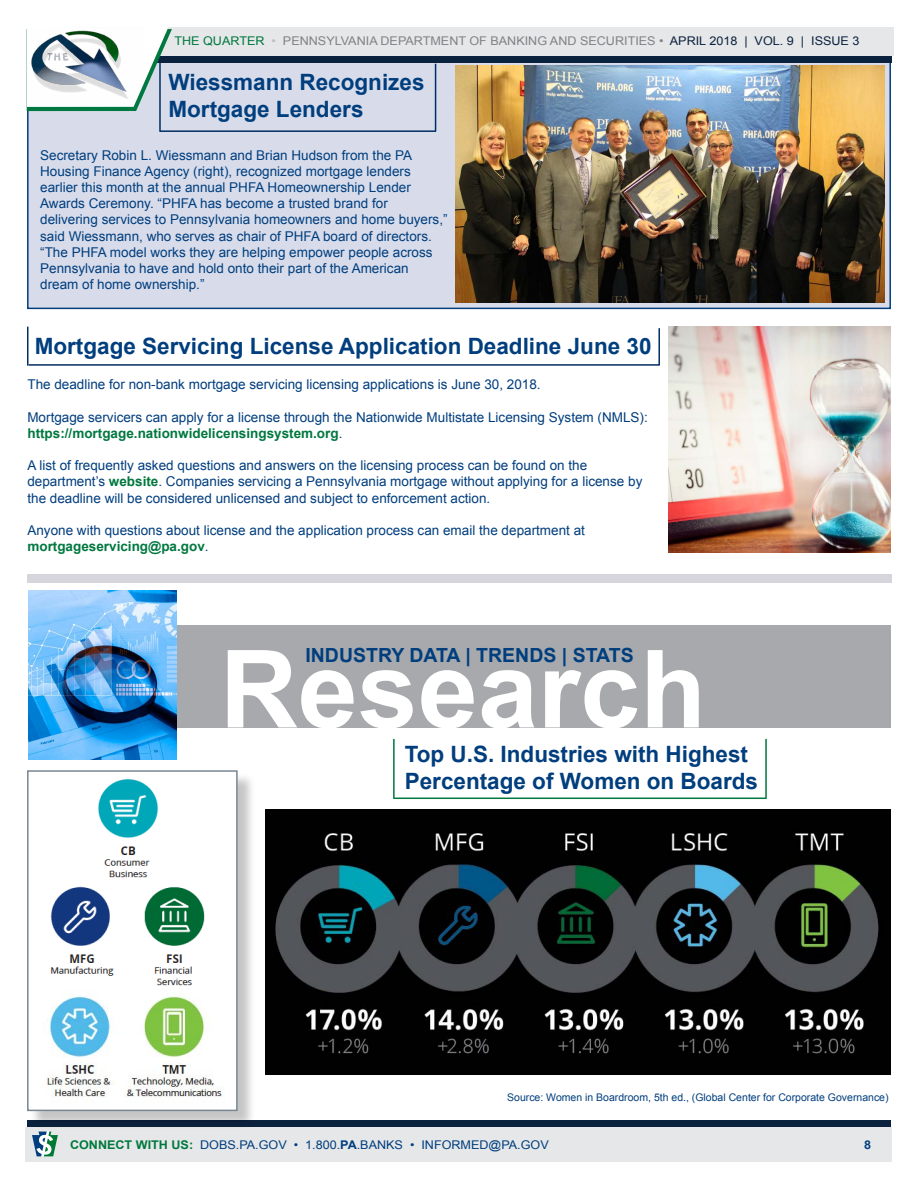
<style>
.page{position:relative;width:918px;height:1188px;background:#fff}
.page>*{position:absolute;margin:0;border:0;box-sizing:border-box;transform-origin:0 0}
.t1{font:700 108px "Arial";color:#fff}
.t2{font:700 22.5px/27px "Arial";color:#003e7e}
.t3{font:700 19.5px "Arial";color:#003e7e}
.t4{font:13.5px/16.2px "Arial";color:#003e7e}
.t5{font:12px "Arial";color:#808285;scale:1.05 1}
.t6{font:12px "Arial";color:#003e7e;scale:1.05 1}
.t7{font:700 12px "Arial";color:#003e7e;scale:1.05 1}
.t8{font:10.5px "Arial";color:#003e7e}
.s1{color:#00783f}
.s2{color:#bcbec0}
.s3{color:#0b223f}
.s4{font-weight:700;color:#00783f}
.s5{font-weight:700}
</style>
<div class="page">
<div style="left:27px;top:61px;width:864px;height:248px;background:#d8dcea;border:2px solid #003e7e"></div>
<hr style="left:435px;top:64px;width:1px;height:67px;background:#002d62">
<hr style="left:160px;top:130px;width:276px;height:2px;background:#002d62">
<hr style="left:159px;top:61px;width:2px;height:71px;background:#002d62">
<img style="left:456px;top:66px;width:429px;height:237px">
<div style="left:28px;top:625px;width:863px;height:103px;background:#a7a9ac"></div>
<div style="left:27px;top:1120px;width:864px;height:15px;background:#0b223f"></div>
<div style="left:26px;top:1127px;width:866px;height:35px;background:#e6e7e8"></div>
<svg style="left:32px;top:1132px;width:26px;height:24px"></svg>
<svg style="left:172px;top:55px;width:720px;height:7px;background:#2a3e57"></svg>
<div style="left:27px;top:27px;width:866px;height:28px;background:#e6e7e8"></div>
<svg style="left:27px;top:27px;width:145px;height:84px"></svg>
<img style="left:27px;top:27px;width:118px;height:80px">
<img style="left:266px;top:809px;width:624px;height:266px">
<hr style="left:765px;top:739px;width:2px;height:60px;background:#00783f">
<hr style="left:394px;top:798px;width:372px;height:1px;background:#00783f">
<hr style="left:393px;top:739px;width:2px;height:60px;background:#00783f">
<hr style="left:658px;top:328px;width:2px;height:37px;background:#002d62">
<hr style="left:29px;top:364px;width:630px;height:2px;background:#002d62">
<hr style="left:27px;top:327px;width:1px;height:39px;background:#002d62">
<img style="left:668px;top:327px;width:222px;height:226px">
<div style="left:27px;top:574px;width:865px;height:9px;background:#d6d5db"></div>
<img style="left:28px;top:591px;width:148px;height:169px">
<div style="left:29px;top:773px;width:228px;height:357px;background:#000;opacity:.23"></div>
<div style="left:27px;top:770px;width:211px;height:341px;background:#fff;border:2px solid #768693"></div>
<img style="left:144px;top:887px;width:61px;height:99px">
<img style="left:98px;top:778px;width:60px;height:100px">
<img style="left:125px;top:996px;width:98px;height:107px">
<img style="left:50px;top:886px;width:64px;height:90px">
<img style="left:46px;top:996px;width:65px;height:107px">
<p class="t5" style="left:174px;top:33px;width:654px"><span class="s1">THE QUARTER</span> <span class="s2">•</span> PENNSYLVANIA DEPARTMENT OF BANKING AND SECURITIES • <span class="s3">APRIL 2018 | VOL. 9 | ISSUE 3</span></p>
<h2 class="t2" style="left:168px;top:70px;width:258px">Wiessmann Recognizes<br>Mortgage Lenders</h2>
<p class="t4" style="left:40px;top:147px;width:409px">Secretary Robin L. Wiessmann and Brian Hudson from the PA Housing Finance Agency (right), recognized mortgage lenders earlier this month at the annual PHFA Homeownership Lender Awards Ceremony. “PHFA has become a trusted brand for delivering services to Pennsylvania homeowners and home buyers,” said Wiessmann, who serves as chair of PHFA board of directors. “The PHFA model works they are helping empower people across Pennsylvania to have and hold onto their part of the American dream of home ownership.”</p>
<h2 class="t2" style="left:35px;top:333px;width:618px">Mortgage Servicing License Application Deadline June 30</h2>
<p class="t4" style="left:27px;top:377px;width:515px">The deadline for non-bank mortgage servicing licensing applications is June 30, 2018.</p>
<p class="t4" style="left:27px;top:409px;width:622px">Mortgage servicers can apply for a license through the Nationwide Multistate Licensing System (NMLS): <span class="s4">https://mortgage.nationwidelicensingsystem.org</span>.</p>
<p class="t4" style="left:27px;top:458px;width:617px">A list of frequently asked questions and answers on the licensing process can be found on the department’s <span class="s4">website</span>. Companies servicing a Pennsylvania mortgage without applying for a license by the deadline will be considered unlicensed and subject to enforcement action.</p>
<p class="t4" style="left:27px;top:522px;width:559px">Anyone with questions about license and the application process can email the department at <span class="s4">mortgageservicing@pa.gov</span>.</p>
<h3 class="t3" style="left:305px;top:643px;width:330px">INDUSTRY DATA | TRENDS | STATS</h3>
<h1 class="t1" style="left:220px;top:617px;width:488px">Research</h1>
<h2 class="t2" style="left:405px;top:742px;width:355px">Top U.S. Industries with Highest<br>Percentage of Women on Boards</h2>
<p class="t8" style="left:507px;top:1091px;width:383px">Source: Women in Boardroom, 5th ed., (Global Center for Corporate Governance)</p>
<p class="t6" style="left:70px;top:1137px;width:457px"><span class="s4">CONNECT WITH US:</span> DOBS.PA.GOV • 1.800.<span class="s5">PA</span>.BANKS • INFORMED@PA.GOV</p>
<p class="t7" style="left:864px;top:1136px;width:8px">8</p>
</div>
